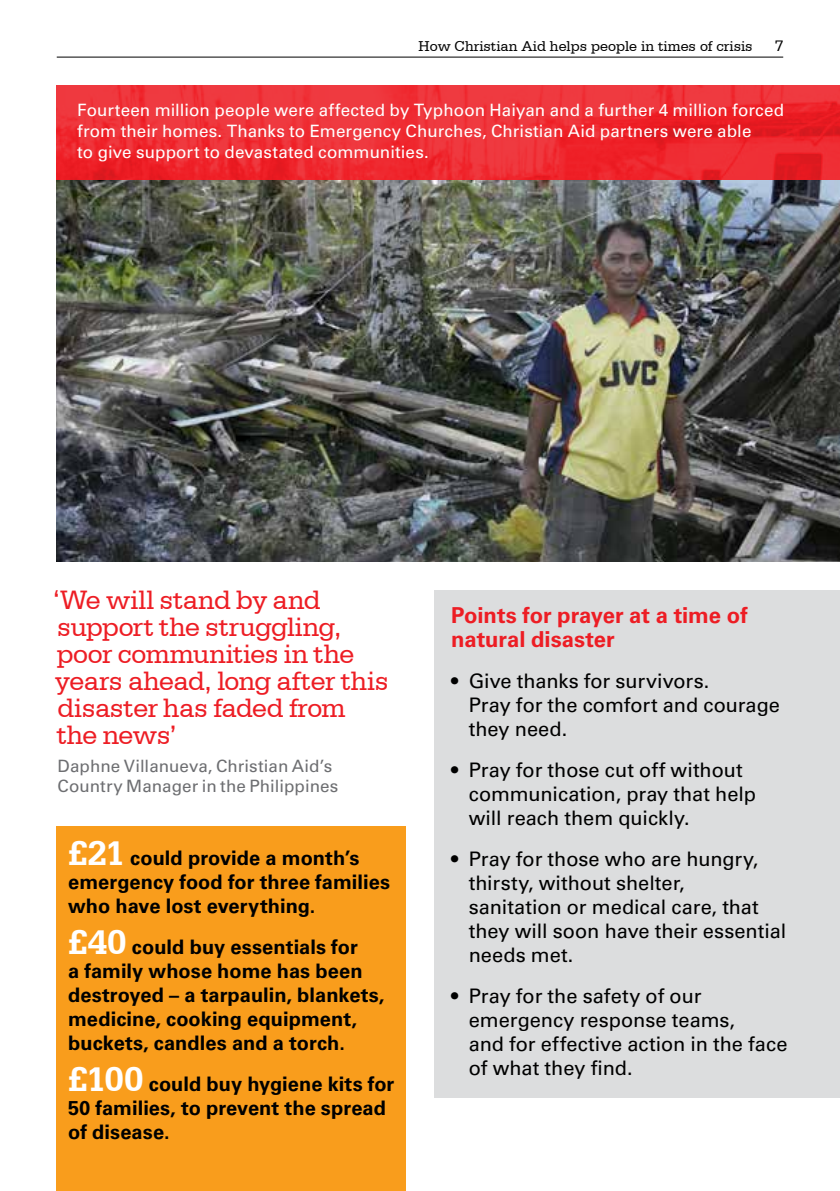
<style>
.page{position:relative;width:840px;height:1191px;background:#fff}
.page>*{position:absolute;margin:0;border:0;box-sizing:border-box;transform-origin:0 0}
.t1{font:28px/27px "Serifa BT";letter-spacing:-.015em;color:#ed1d24}
.t2{font:700 22px/24px "Univers CA";letter-spacing:-.005em;color:#ed1d24}
.t3{font:20px/24px "Univers CA";letter-spacing:-.005em;color:#000}
.t4{font:700 20px/24px "Univers CA";letter-spacing:.005em;color:#000}
.t5{font:17px/21px "Univers CA";letter-spacing:.005em;color:#fff}
.t6{font:17px/20px "Univers CA";letter-spacing:.005em;color:#6d6e71}
.t7{font:16px "Serifa BT";color:#000}
.t8{font:15px "Serifa BT";color:#000}
.s1{font-family:"Serifa BT";font-size:36px;color:#fff}
</style>
<div class="page">
<div style="left:434px;top:590px;width:405px;height:507px;background:#dcddde"></div>
<hr style="left:57px;top:57px;width:725px;height:1px;background:#000">
<img style="left:57px;top:180px;width:782px;height:381px">
<div style="left:57px;top:826px;width:348px;height:365px;background:#f99d1c"></div>
<img style="left:57px;top:85px;width:782px;height:95px">
<p class="t8" style="left:418px;top:37px;width:335px">How Christian Aid helps people in times of crisis</p>
<p class="t7" style="left:774px;top:36px;width:10px">7</p>
<p class="t5" style="left:77px;top:99px;width:708px">Fourteen million people were affected by Typhoon Haiyan and a further 4 million forced from their homes. Thanks to Emergency Churches, Christian Aid partners were able<br>to give support to devastated communities.</p>
<h1 class="t1" style="left:53px;top:586px;width:337px">‘We will stand by and support the struggling, poor communities in the years ahead, long after this disaster has faded from the news’</h1>
<p class="t6" style="left:57px;top:756px;width:282px">Daphne Villanueva, Christian Aid’s<br>Country Manager in the Philippines</p>
<p class="t4" style="left:68px;top:846px;width:323px"><span class="s1">£21</span> could provide a month’s emergency food for three families who have lost everything.</p>
<p class="t4" style="left:68px;top:935px;width:317px"><span class="s1">£40</span> could buy essentials for<br>a family whose home has been destroyed – a tarpaulin, blankets, medicine, cooking equipment, buckets, candles and a torch.</p>
<p class="t4" style="left:68px;top:1072px;width:327px"><span class="s1">£100</span> could buy hygiene kits for<br>50 families, to prevent the spread of disease.</p>
<p class="t2" style="left:451px;top:603px;width:298px">Points for prayer at a time of natural disaster</p>
<p class="t3" style="left:468px;top:669px;width:312px;text-indent:-18px">• Give thanks for survivors.<br>Pray for the comfort and courage they need.</p>
<p class="t3" style="left:468px;top:758px;width:289px;text-indent:-18px">• Pray for those cut off without communication, pray that help will reach them quickly.</p>
<p class="t3" style="left:468px;top:847px;width:319px;text-indent:-18px">• Pray for those who are hungry, thirsty, without shelter,<br>sanitation or medical care, that they will soon have their essential needs met.</p>
<p class="t3" style="left:468px;top:984px;width:320px;text-indent:-18px">• Pray for the safety of our emergency response teams,<br>and for effective action in the face of what they find.</p>
</div>
